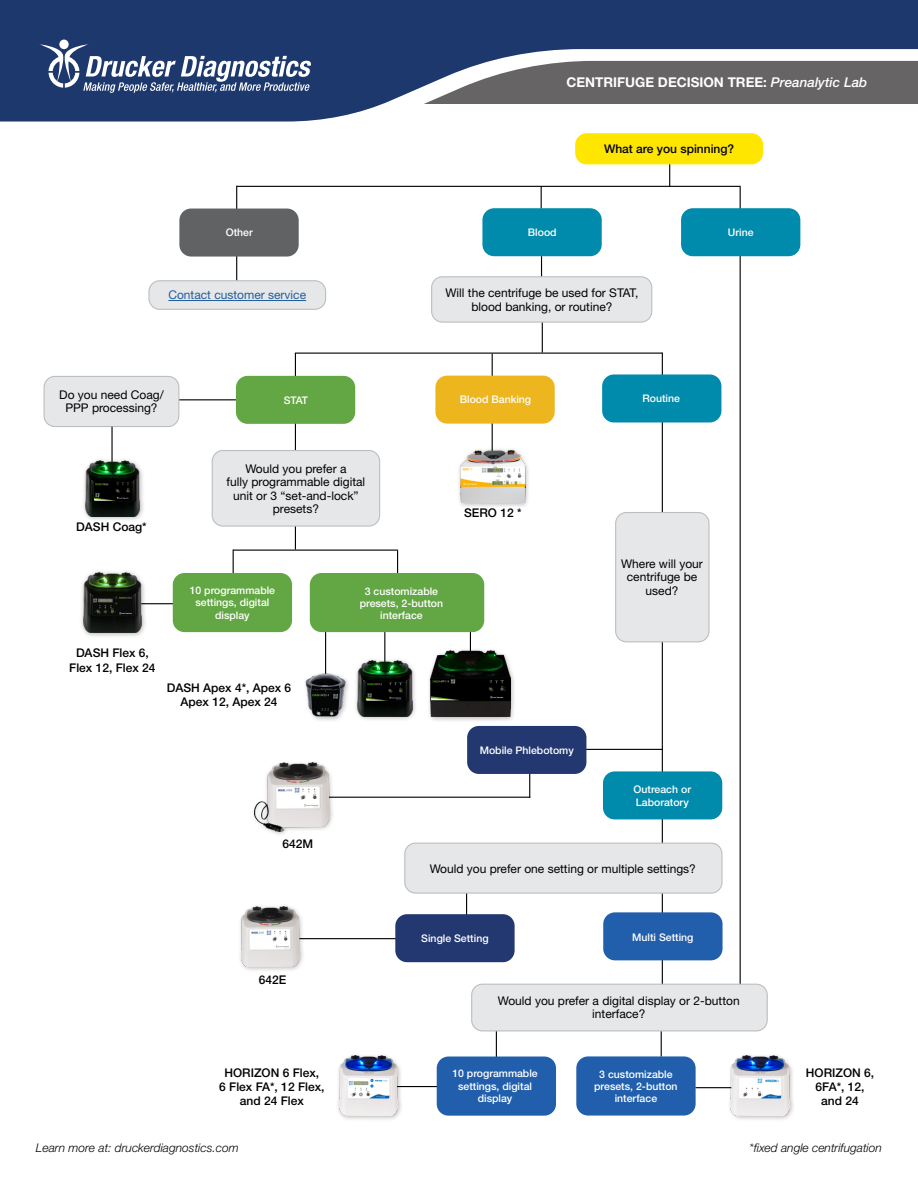
<style>
.page{position:relative;width:918px;height:1188px;background:#fff}
.page>*{position:absolute;margin:0;border:0;box-sizing:border-box;transform-origin:0 0}
.t1{font:700 13.5px "Helvetica Neue LT Std";color:#fff}
.t2{font:12px/13.5px "Helvetica Neue LT Std";color:#000;text-align:center}
.t3{font:500 12px/14.4px "Helvetica Neue LT Std";color:#000;text-align:center}
.t4{font:italic 300 12px "Helvetica Neue LT Std";color:#000}
.t5{font:12px "Helvetica Neue LT Std";color:#215e9e}
.t6{font:500 10.5px/12.6px "Helvetica Neue LT Std";color:#fff;text-align:center}
.s1{font-weight:500;font-style:italic}
</style>
<div class="page">
<hr style="left:156px;top:399px;width:80px;height:1px;background:#000">
<hr style="left:529px;top:752px;width:1px;height:46px;background:#000">
<hr style="left:530px;top:749px;width:132px;height:1px;background:#000">
<hr style="left:669px;top:149px;width:1px;height:38px;background:#000">
<hr style="left:740px;top:187px;width:1px;height:804px;background:#000">
<hr style="left:236px;top:186px;width:1px;height:113px;background:#000">
<hr style="left:109px;top:603px;width:115px;height:1px;background:#000">
<hr style="left:392px;top:1086px;width:118px;height:1px;background:#000">
<hr style="left:662px;top:883px;width:1px;height:109px;background:#000">
<hr style="left:328px;top:797px;width:202px;height:1px;background:#000">
<hr style="left:492px;top:354px;width:1px;height:141px;background:#000">
<hr style="left:295px;top:353px;width:367px;height:1px;background:#000">
<hr style="left:299px;top:938px;width:168px;height:1px;background:#000">
<hr style="left:466px;top:848px;width:1px;height:99px;background:#000">
<hr style="left:662px;top:749px;width:1px;height:132px;background:#000">
<hr style="left:295px;top:353px;width:1px;height:197px;background:#000">
<hr style="left:662px;top:353px;width:1px;height:396px;background:#000">
<div style="left:576px;top:134px;width:186px;height:30px;background:#ffe600;border-radius:11px"></div>
<div style="left:575px;top:133px;width:188px;height:31px;border:1px solid #ffe600;border-radius:11px"></div>
<div style="left:482px;top:208px;width:120px;height:48px;background:#008aab;border-radius:12px"></div>
<div style="left:681px;top:208px;width:119px;height:48px;background:#008aab;border-radius:12px"></div>
<div style="left:179px;top:209px;width:120px;height:48px;background:#616264;border-radius:12px"></div>
<div style="left:149px;top:281px;width:177px;height:28px;background:#e6e7e8;border-radius:11px"></div>
<div style="left:148px;top:280px;width:178px;height:30px;border:1px solid #bcbec0;border-radius:11px"></div>
<hr style="left:168px;top:300px;width:138px;height:1px;background:#215e9e">
<div style="left:432px;top:277px;width:220px;height:45px;background:#e6e7e8;border-radius:11px"></div>
<div style="left:431px;top:276px;width:221px;height:47px;border:1px solid #bcbec0;border-radius:11px"></div>
<div style="left:602px;top:374px;width:119px;height:48px;background:#008aab;border-radius:12px"></div>
<div style="left:236px;top:376px;width:119px;height:48px;background:#62a744;border-radius:12px"></div>
<div style="left:435px;top:376px;width:120px;height:48px;background:#edb51e;border-radius:12px"></div>
<div style="left:212px;top:451px;width:168px;height:75px;background:#e6e7e8;border-radius:11px"></div>
<div style="left:212px;top:450px;width:168px;height:77px;border:1px solid #bcbec0;border-radius:11px"></div>
<hr style="left:233px;top:550px;width:1px;height:54px;background:#000">
<svg style="left:397px;top:551px;width:1px;height:22px"></svg>
<div style="left:173px;top:573px;width:119px;height:59px;background:#62a744;border-radius:12px"></div>
<div style="left:310px;top:573px;width:174px;height:59px;background:#62a744;border-radius:12px"></div>
<hr style="left:233px;top:550px;width:165px;height:1px;background:#000">
<hr style="left:496px;top:1006px;width:1px;height:80px;background:#000">
<div style="left:616px;top:513px;width:93px;height:129px;background:#e6e7e8;border-radius:11px"></div>
<div style="left:615px;top:512px;width:95px;height:130px;border:1px solid #bcbec0;border-radius:11px"></div>
<div style="left:603px;top:771px;width:119px;height:48px;background:#008aab;border-radius:12px"></div>
<div style="left:405px;top:843px;width:317px;height:50px;background:#e6e7e8;border-radius:11px"></div>
<div style="left:404px;top:843px;width:319px;height:51px;border:1px solid #bcbec0;border-radius:11px"></div>
<div style="left:437px;top:1057px;width:119px;height:59px;background:#215eac;border-radius:12px"></div>
<div style="left:576px;top:1056px;width:120px;height:60px;background:#215eac;border-radius:12px"></div>
<div style="left:395px;top:914px;width:120px;height:48px;background:#233770;border-radius:12px"></div>
<div style="left:603px;top:912px;width:120px;height:48px;background:#215eac;border-radius:12px"></div>
<div style="left:472px;top:984px;width:295px;height:47px;background:#e6e7e8;border-radius:11px"></div>
<div style="left:471px;top:984px;width:297px;height:47px;border:1px solid #bcbec0;border-radius:11px"></div>
<div style="left:467px;top:726px;width:119px;height:48px;background:#233770;border-radius:12px"></div>
<hr style="left:237px;top:186px;width:504px;height:1px;background:#000">
<div style="left:456px;top:447px;width:75px;height:62px;background:#000;opacity:.3"></div>
<img style="left:460px;top:450px;width:65px;height:53px">
<div style="left:79px;top:569px;width:69px;height:69px;background:#000;opacity:.3"></div>
<img style="left:83px;top:572px;width:59px;height:60px">
<div style="left:353px;top:657px;width:65px;height:66px;background:#000;opacity:.3"></div>
<img style="left:357px;top:660px;width:55px;height:56px">
<div style="left:250px;top:759px;width:85px;height:78px;background:#000;opacity:.3"></div>
<img style="left:255px;top:763px;width:75px;height:68px">
<div style="left:336px;top:1052px;width:68px;height:70px;background:#000;opacity:.3"></div>
<img style="left:339px;top:1056px;width:58px;height:60px">
<div style="left:727px;top:1052px;width:68px;height:70px;background:#000;opacity:.3"></div>
<img style="left:731px;top:1056px;width:58px;height:60px">
<div style="left:237px;top:903px;width:68px;height:70px;background:#000;opacity:.3"></div>
<img style="left:241px;top:907px;width:59px;height:59px">
<hr style="left:325px;top:632px;width:1px;height:42px;background:#000">
<hr style="left:384px;top:632px;width:1px;height:30px;background:#000">
<img style="left:305px;top:669px;width:54px;height:54px">
<div style="left:427px;top:647px;width:89px;height:76px;background:#000;opacity:.3"></div>
<img style="left:431px;top:651px;width:79px;height:66px">
<svg style="left:470px;top:632px;width:1px;height:19px"></svg>
<div style="left:81px;top:457px;width:65px;height:66px;background:#000;opacity:.3"></div>
<img style="left:85px;top:460px;width:55px;height:56px">
<svg style="left:541px;top:256px;width:1px;height:20px"></svg>
<hr style="left:542px;top:323px;width:1px;height:30px;background:#000">
<svg style="left:541px;top:186px;width:1px;height:22px"></svg>
<svg style="left:661px;top:1031px;width:1px;height:25px"></svg>
<hr style="left:696px;top:1087px;width:35px;height:1px;background:#000">
<div style="left:44px;top:376px;width:135px;height:51px;background:#e6e7e8;border-radius:11px"></div>
<div style="left:44px;top:376px;width:135px;height:51px;border:1px solid #bcbec0;border-radius:11px"></div>
<hr style="left:111px;top:427px;width:2px;height:35px;background:#000">
<div style="left:683px;top:0;width:235px;height:49px;background:#1d386d"></div>
<div style="left:0;top:0;width:39px;height:49px;background:#1d386d"></div>
<svg style="left:0;top:49px;width:918px;height:73px"></svg>
<svg style="left:39px;top:0;width:644px;height:108px;background:#42567e"></svg>
<p class="t1" style="left:567px;top:74px;width:303px">CENTRIFUGE DECISION TREE: <span class="s1">Preanalytic Lab</span></p>
<p class="t3" style="left:604px;top:142px;width:132px">What are you spinning?</p>
<p class="t6" style="left:226px;top:226px;width:29px">Other</p>
<p class="t6" style="left:528px;top:226px;width:30px">Blood</p>
<p class="t6" style="left:728px;top:226px;width:27px">Urine</p>
<p class="t5" style="left:168px;top:288px;width:139px">Contact customer service</p>
<p class="t2" style="left:445px;top:286px;width:194px">Will the centrifuge be used for STAT, blood banking, or routine?</p>
<p class="t2" style="left:59px;top:387px;width:106px">Do you need Coag/<br>PPP processing?</p>
<p class="t3" style="left:76px;top:519px;width:72px">DASH Coag*</p>
<p class="t3" style="left:69px;top:646px;width:88px">DASH Flex 6,<br>Flex 12, Flex 24</p>
<p class="t6" style="left:284px;top:393px;width:26px">STAT</p>
<p class="t6" style="left:460px;top:393px;width:73px">Blood Banking</p>
<p class="t6" style="left:642px;top:392px;width:39px">Routine</p>
<p class="t2" style="left:227px;top:462px;width:140px">Would you prefer a<br>fully programmable digital unit or 3 “set-and-lock” presets?</p>
<p class="t3" style="left:464px;top:505px;width:59px">SERO 12 *</p>
<p class="t6" style="left:190px;top:584px;width:87px">10 programmable settings, digital display</p>
<p class="t6" style="left:360px;top:585px;width:85px;line-height:12px">3 customizable presets, 2-button interface</p>
<p class="t2" style="left:621px;top:557px;width:83px">Where will your centrifuge be used?</p>
<p class="t3" style="left:167px;top:680px;width:126px">DASH Apex 4*, Apex 6<br>Apex 12, Apex 24</p>
<p class="t3" style="left:283px;top:836px;width:32px">642M</p>
<p class="t3" style="left:259px;top:972px;width:29px">642E</p>
<p class="t3" style="left:219px;top:1065px;width:107px">HORIZON 6 Flex,<br>6 Flex FA*, 12 Flex, and 24 Flex</p>
<p class="t6" style="left:480px;top:744px;width:96px">Mobile Phlebotomy</p>
<p class="t6" style="left:634px;top:782px;width:59px;line-height:13.5px;text-align:left">Outreach or<br>Laboratory</p>
<p class="t2" style="left:430px;top:862px;width:268px">Would you prefer one setting or multiple settings?</p>
<p class="t6" style="left:421px;top:932px;width:69px">Single Setting</p>
<p class="t6" style="left:632px;top:931px;width:63px">Multi Setting</p>
<p class="t2" style="left:498px;top:993px;width:243px">Would you prefer a digital display or 2-button interface?</p>
<p class="t6" style="left:452px;top:1067px;width:87px">10 programmable settings, digital display</p>
<p class="t6" style="left:594px;top:1068px;width:85px;line-height:12px">3 customizable presets, 2-button interface</p>
<p class="t3" style="left:806px;top:1065px;width:70px">HORIZON 6,<br>6FA*, 12, and 24</p>
<p class="t4" style="left:36px;top:1141px;width:204px">Learn more at: druckerdiagnostics.com</p>
<p class="t4" style="left:750px;top:1141px;width:134px">*fixed angle centrifugation</p>
</div>
